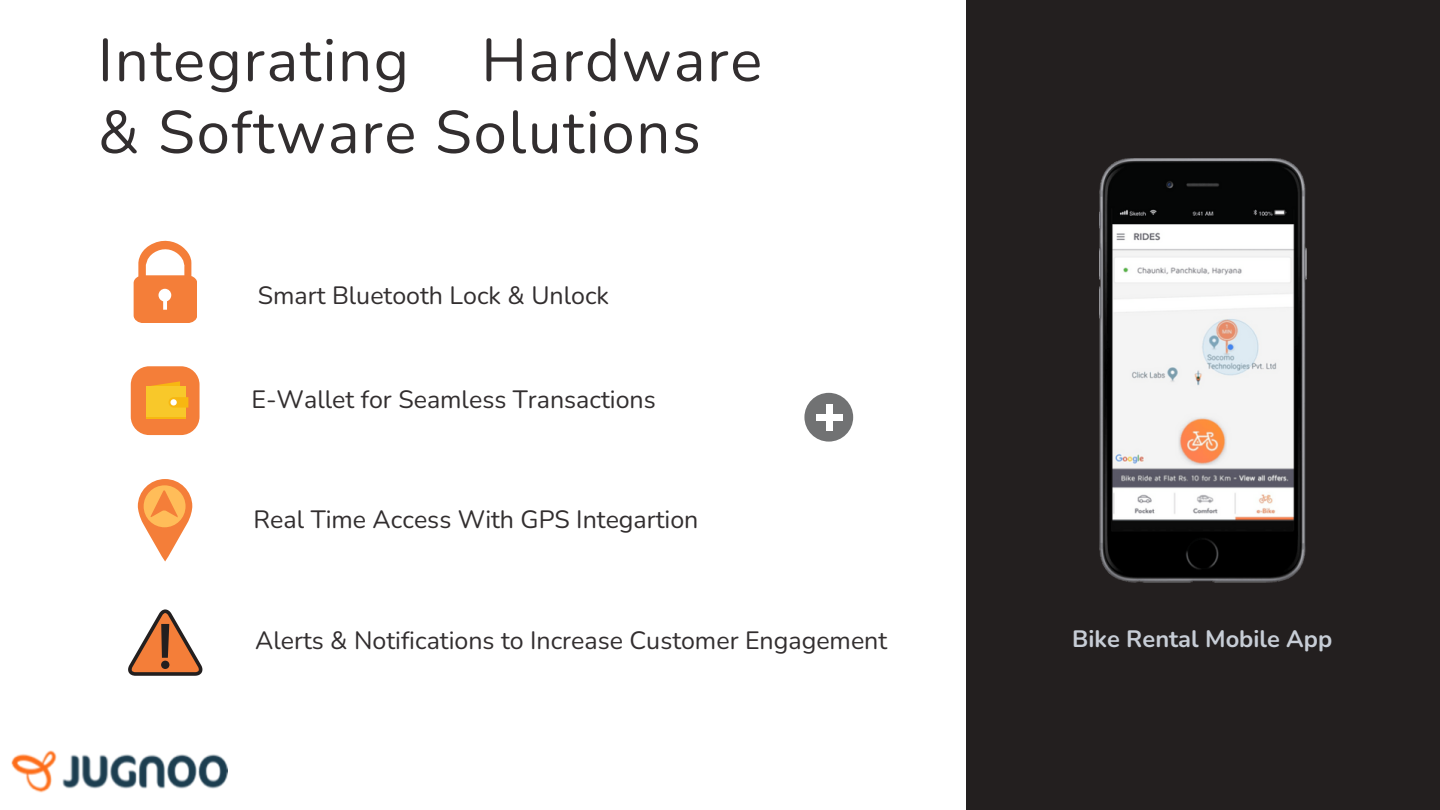
<style>
.page{position:relative;width:1440px;height:810px;background:#fff}
.page>*{position:absolute;margin:0;border:0;box-sizing:border-box;transform-origin:0 0}
.t1{font:60px/72px "Nunito";letter-spacing:.025em;color:#322e2f}
.t2{font:25px "Nunito";color:#322e2f}
.t3{font:700 23.7px "Nunito";color:#c7cdd6}
</style>
<div class="page">
<svg style="left:134px;top:241px;width:63px;height:82px"></svg>
<svg style="left:138px;top:479px;width:54px;height:83px"></svg>
<svg style="left:128px;top:609px;width:75px;height:67px"></svg>
<div style="left:131px;top:366px;width:69px;height:69px;background:#f47e39;border-radius:18px"></div>
<div style="left:147px;top:388px;width:38px;height:32px;background:#f7b711"></div>
<div style="left:147px;top:386px;width:38px;height:32px;background:#f8c82a"></div>
<hr style="left:147px;top:417px;width:38px;height:1px;background:#f7b711">
<svg style="left:151px;top:381px;width:37px;height:34px"></svg>
<svg style="left:170px;top:399px;width:7px;height:7px"></svg>
<div style="left:966px;top:0;width:474px;height:810px;background:#231f1f"></div>
<img style="left:1099px;top:159px;width:207px;height:423px">
<div style="left:804px;top:393px;width:49px;height:49px;background:#717273;border-radius:50%"></div>
<div style="left:816px;top:414px;width:26px;height:6px;background:#fff"></div>
<div style="left:826px;top:404px;width:6px;height:26px;background:#fff"></div>
<img style="left:11px;top:751px;width:216px;height:41px">
<p class="t1" style="left:98px;top:25px;width:666px">Integrating Hardware &amp; Software Solutions</p>
<p class="t2" style="left:258px;top:278px;width:353px">Smart Bluetooth Lock &amp; Unlock</p>
<p class="t2" style="left:251px;top:383px;width:406px">E-Wallet for Seamless Transactions</p>
<p class="t2" style="left:254px;top:502px;width:446px">Real Time Access With GPS Integartion</p>
<p class="t2" style="left:255px;top:624px;width:633px">Alerts &amp; Notifications to Increase Customer Engagement</p>
<h2 class="t3" style="left:1072px;top:623px;width:262px">Bike Rental Mobile App</h2>
</div>
